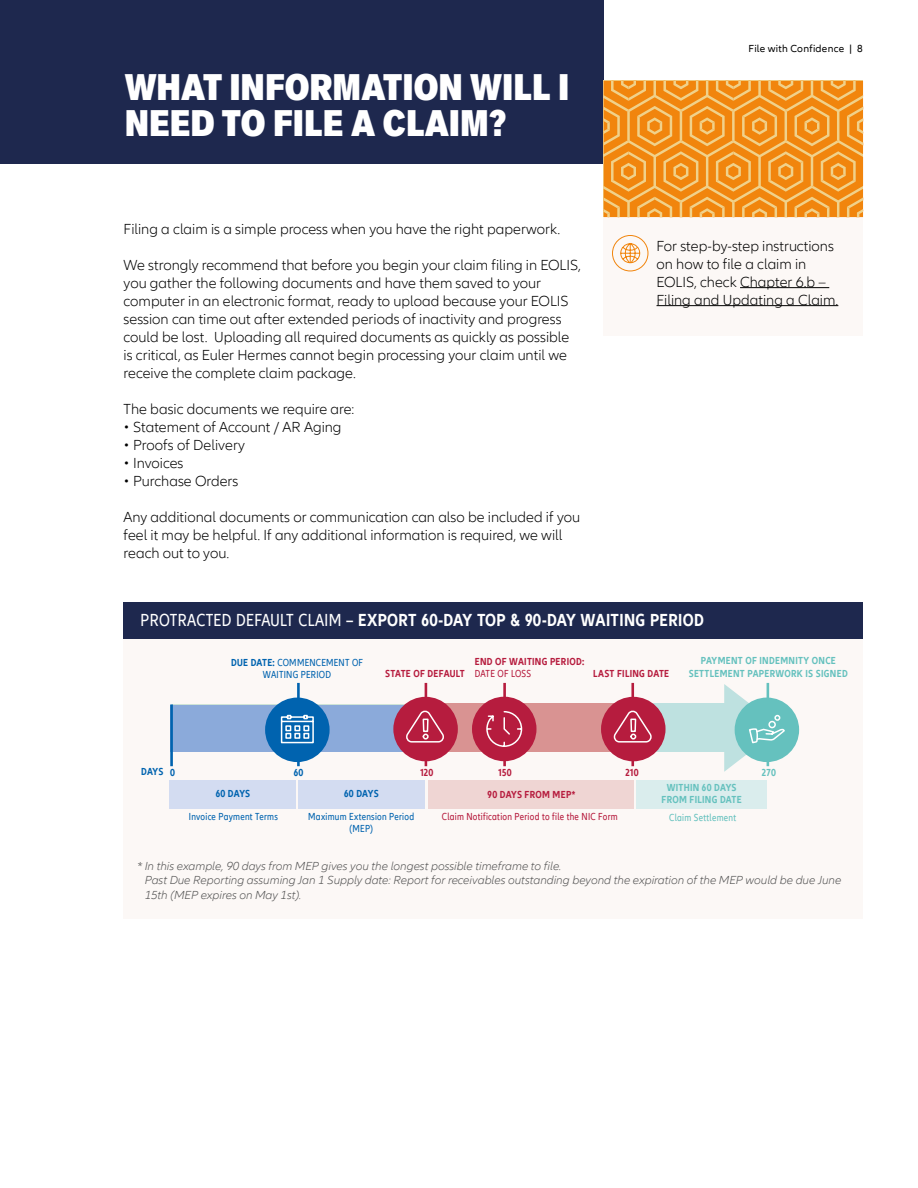
<style>
.page{position:relative;width:918px;height:1188px;background:#fff}
.page>*{position:absolute;margin:0;border:0;box-sizing:border-box;transform-origin:0 0}
.t1{font:900 condensed 36px/36px "Applied Sans Pro";color:#fff}
.t2{font:700 condensed 18px "Allianz Neo";letter-spacing:.02em;color:#fff}
.t3{font:300 15px/18px "Allianz Neo";color:#000}
.t4{font:italic 300 12px/14.4px "Allianz Neo";color:#565656}
.t5{font:condensed 10.5px/12px "Allianz Neo";letter-spacing:.025em;color:#0063af;text-align:center}
.t6{font:700 condensed 10.5px/13.5px "Allianz Neo";letter-spacing:.03em;color:#65c1be;text-align:center}
.t7{font:700 condensed 10.5px "Allianz Neo";letter-spacing:.025em;color:#b61c3e}
.t8{font:condensed 10.5px "Allianz Neo";letter-spacing:.025em;color:#b61c3e}
.t9{font:10.5px "Allianz Neo";letter-spacing:.025em;color:#000}
.t10{font:700 condensed 10.5px "Allianz Neo";letter-spacing:.01em;color:#0063af}
.t11{font:condensed 10.5px "Allianz Neo";letter-spacing:.025em;color:#65c1be}
.s1{font-weight:400}
.s2{font-weight:700}
</style>
<div class="page">
<div style="left:0;top:0;width:604px;height:163px;background:#1e284e"></div>
<div style="left:124px;top:620px;width:739px;height:299px;background:#fcf8f6"></div>
<div style="left:124px;top:602px;width:739px;height:37px;background:#1e284e"></div>
<div style="left:636px;top:780px;width:130px;height:28px;background:#daeded"></div>
<div style="left:169px;top:780px;width:127px;height:28px;background:#d3dcf1"></div>
<div style="left:299px;top:780px;width:126px;height:28px;background:#d3dcf1"></div>
<div style="left:428px;top:780px;width:206px;height:28px;background:#efd5d3"></div>
<div style="left:171px;top:705px;width:255px;height:47px;background:#8baada"></div>
<div style="left:427px;top:704px;width:204px;height:48px;background:#d99392"></div>
<div style="left:622px;top:704px;width:128px;height:48px;background:#bee1e0"></div>
<hr style="left:767px;top:683px;width:2px;height:83px;background:#65c1be">
<hr style="left:297px;top:683px;width:3px;height:83px;background:#0063af">
<hr style="left:170px;top:704px;width:3px;height:62px;background:#0063af">
<hr style="left:425px;top:683px;width:2px;height:83px;background:#b61c3e">
<hr style="left:503px;top:683px;width:3px;height:83px;background:#b61c3e">
<hr style="left:631px;top:683px;width:3px;height:83px;background:#b61c3e">
<div style="left:265px;top:698px;width:65px;height:64px;background:#0063af;border-radius:50%"></div>
<svg style="left:280px;top:714px;width:34px;height:30px"></svg>
<div style="left:393px;top:697px;width:65px;height:64px;background:#b61c3e;border-radius:50%"></div>
<svg style="left:406px;top:710px;width:38px;height:33px"></svg>
<div style="left:601px;top:697px;width:65px;height:64px;background:#b61c3e;border-radius:50%"></div>
<svg style="left:613px;top:710px;width:39px;height:33px"></svg>
<div style="left:472px;top:697px;width:65px;height:64px;background:#b61c3e;border-radius:50%"></div>
<svg style="left:486px;top:711px;width:37px;height:36px"></svg>
<div style="left:735px;top:698px;width:64px;height:64px;background:#65c1be;border-radius:50%"></div>
<svg style="left:724px;top:684px;width:62px;height:88px"></svg>
<div style="left:604px;top:217px;width:259px;height:119px;background:#fcf8f6"></div>
<svg style="left:604px;top:81px;width:259px;height:136px;background:#f0972c"></svg>
<div style="left:612px;top:235px;width:36px;height:36px;border:1px solid #f1850d;border-radius:50%"></div>
<svg style="left:620px;top:243px;width:21px;height:21px"></svg>
<hr style="left:740px;top:287px;width:89px;height:1px;background:#000">
<hr style="left:657px;top:305px;width:181px;height:1px;background:#000">
<h1 class="t1" style="left:125px;top:69px;width:446px">WHAT INFORMATION WILL I<br>NEED TO FILE A CLAIM?</h1>
<p class="t3" style="left:124px;top:221px;width:438px">Filing a claim is a simple process when you have the right paperwork.</p>
<p class="t3" style="left:124px;top:257px;width:459px">We strongly recommend that before you begin your claim filing in EOLIS, you gather the following documents and have them saved to your computer in an electronic format, ready to upload because your EOLIS session can time out after extended periods of inactivity and progress could be lost. Uploading all required documents as quickly as possible is critical, as Euler Hermes cannot begin processing your claim until we receive the complete claim package.</p>
<p class="t3" style="left:124px;top:401px;width:232px">The basic documents we require are:</p>
<p class="t3" style="left:124px;top:419px;width:219px">• Statement of Account / AR Aging</p>
<p class="t3" style="left:124px;top:437px;width:123px">• Proofs of Delivery</p>
<p class="t3" style="left:124px;top:455px;width:61px">• Invoices</p>
<p class="t3" style="left:124px;top:473px;width:116px">• Purchase Orders</p>
<p class="t3" style="left:124px;top:509px;width:458px">Any additional documents or communication can also be included if you feel it may be helpful. If any additional information is required, we will reach out to you.</p>
<p class="t9" style="left:748px;top:43px;width:116px">File with Confidence | 8</p>
<p class="t3" style="left:657px;top:237px;width:183px">For step-by-step instructions on how to file a claim in<br>EOLIS, check Chapter 6.b –<br>Filing and Updating a Claim.</p>
<p class="t2" style="left:141px;top:610px;width:565px"><span class="s1">PROTRACTED DEFAULT CLAIM</span> – EXPORT 60-DAY TOP &amp; 90-DAY WAITING PERIOD</p>
<p class="t5" style="left:231px;top:657px;width:134px"><span class="s2">DUE DATE:</span> COMMENCEMENT OF<br>WAITING PERIOD</p>
<p class="t7" style="left:385px;top:667px;width:81px">STATE OF DEFAULT</p>
<p class="t6" style="left:689px;top:654px;width:160px">PAYMENT OF INDEMNITY ONCE<br>SETTLEMENT PAPERWORK IS SIGNED</p>
<p class="t7" style="left:475px;top:656px;width:111px">END OF WAITING PERIOD:</p>
<p class="t8" style="left:475px;top:668px;width:58px">DATE OF LOSS</p>
<p class="t7" style="left:593px;top:667px;width:77px">LAST FILING DATE</p>
<p class="t10" style="left:141px;top:766px;width:35px">DAYS 0</p>
<p class="t10" style="left:294px;top:766px;width:11px">60</p>
<p class="t7" style="left:420px;top:766px;width:15px">120</p>
<p class="t7" style="left:498px;top:766px;width:15px">150</p>
<p class="t7" style="left:626px;top:766px;width:15px">210</p>
<p class="t6" style="left:762px;top:766px;width:16px">270</p>
<p class="t10" style="left:216px;top:788px;width:36px">60 DAYS</p>
<p class="t10" style="left:344px;top:788px;width:36px">60 DAYS</p>
<p class="t7" style="left:488px;top:788px;width:89px">90 DAYS FROM MEP*</p>
<p class="t6" style="left:662px;top:782px;width:81px;line-height:12px">WITHIN 60 DAYS<br>FROM FILING DATE</p>
<p class="t5" style="left:308px;top:810px;width:107px">Maximum Extension Period</p>
<p class="t8" style="left:442px;top:810px;width:177px">Claim Notification Period to file the NIC Form</p>
<p class="t11" style="left:669px;top:811px;width:68px">Claim Settlement</p>
<p class="t5" style="left:350px;top:822px;width:25px">(MEP)</p>
<p class="t5" style="left:189px;top:810px;width:91px">Invoice Payment Terms</p>
<p class="t4" style="left:145px;top:859px;width:698px;text-indent:-8px">* In this example, 90 days from MEP gives you the longest possible timeframe to file.<br>Past Due Reporting assuming Jan 1 Supply date: Report for receivables outstanding beyond the expiration of the MEP would be due June<br>15th (MEP expires on May 1st).</p>
</div>
